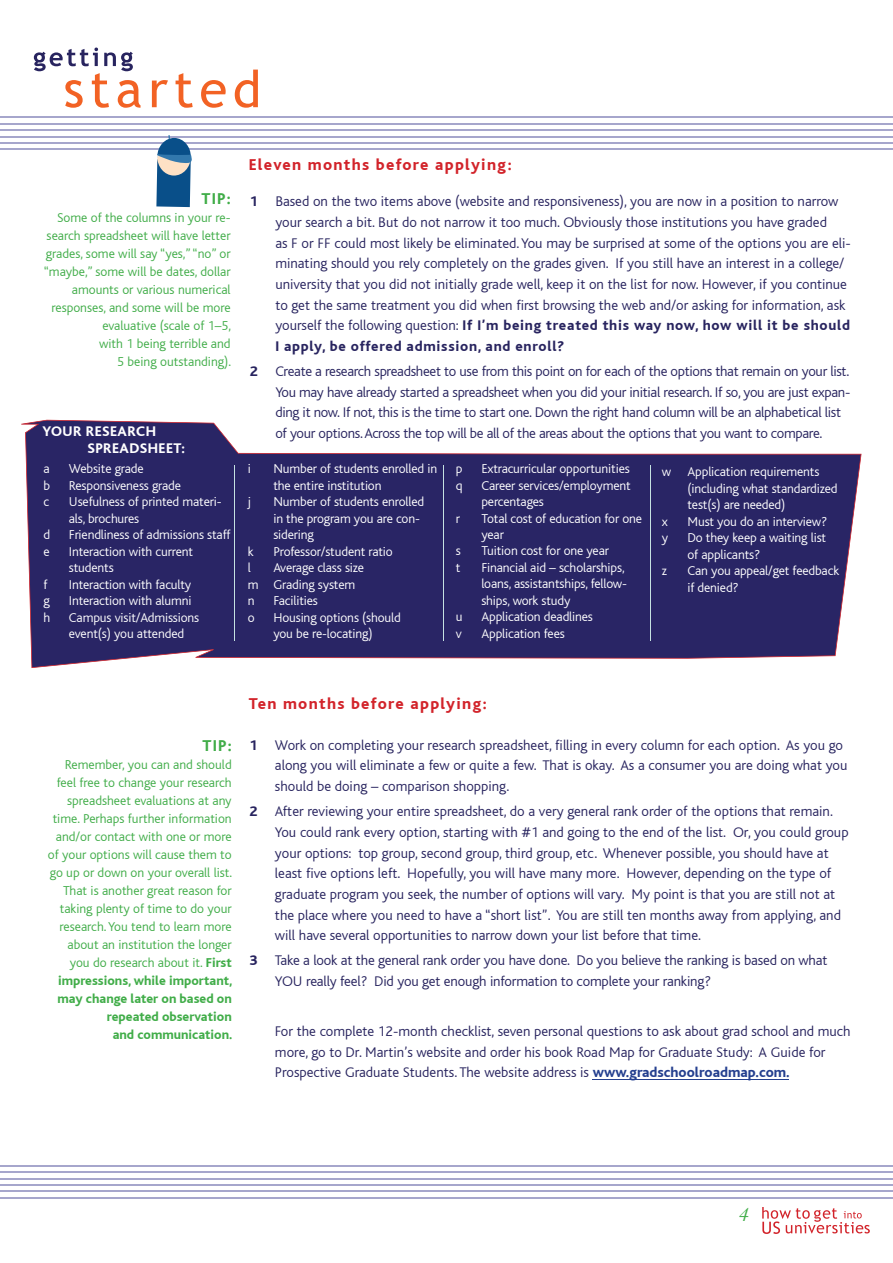
<style>
.page{position:relative;width:893px;height:1263px;background:#fff}
.page>*{position:absolute;margin:0;border:0;box-sizing:border-box;transform-origin:0 0}
.t1{font:italic 21px "Garamond";color:#41ad49}
.t2{font:800 16.5px "Bliss";letter-spacing:.08em;color:#d2232a}
.t3{font:800 16.5px "Bliss";letter-spacing:.07em;color:#41ad49}
.t4{font:300 14.7px/20.7px "Bliss CE";color:#28245f}
.t5{font:300 14.7px/20.7px "Bliss CE";letter-spacing:-.02em;color:#28245f}
.t6{font:800 14.7px/20.7px "Bliss";letter-spacing:.05em;color:#28245f}
.t7{font:800 14.7px/17.7px "Bliss";letter-spacing:.03em;color:#fff}
.t8{font:300 13.5px/16.5px "Bliss CE";letter-spacing:-.01em;color:#fff}
.t9{font:300 13.5px/18px "Bliss CE";color:#41ad49;text-align:right}
.t10{font:800 13.5px/18px "Bliss";color:#41ad49;text-align:right}
.s1{font-family:"Bliss";font-weight:800}
.s2{font-family:"Bliss CE";font-weight:300}
.s3{font-family:"Bliss";font-weight:800;color:#25408f}
</style>
<div class="page">
<svg style="left:21px;top:420px;width:840px;height:248px;fill:#292565"></svg>
<hr style="left:593px;top:1079px;width:196px;height:1px;background:#25408f">
<hr style="left:0;top:1165px;width:893px;height:2px;background:#a6a6cc">
<hr style="left:0;top:1171px;width:893px;height:2px;background:#a6a6cc">
<hr style="left:0;top:1178px;width:893px;height:1px;background:#a6a6cc">
<hr style="left:0;top:1184px;width:893px;height:2px;background:#a6a6cc">
<hr style="left:0;top:1191px;width:893px;height:1px;background:#a6a6cc">
<hr style="left:0;top:1197px;width:893px;height:1px;background:#a6a6cc">
<hr style="left:235px;top:466px;width:1px;height:175px;background:#c5e1e1">
<hr style="left:443px;top:466px;width:1px;height:175px;background:#c5e1e1">
<hr style="left:651px;top:466px;width:1px;height:175px;background:#c5e1e1">
<hr style="left:0;top:117px;width:893px;height:1px;background:#a6a6cc">
<hr style="left:0;top:123px;width:893px;height:2px;background:#a6a6cc">
<hr style="left:0;top:129px;width:893px;height:2px;background:#a6a6cc">
<hr style="left:0;top:136px;width:893px;height:1px;background:#a6a6cc">
<hr style="left:0;top:142px;width:893px;height:2px;background:#a6a6cc">
<hr style="left:0;top:149px;width:893px;height:1px;background:#a6a6cc">
<svg style="left:34px;top:48px;width:224px;height:60px"></svg>
<svg style="left:156px;top:135px;width:38px;height:72px"></svg>
<svg style="left:762px;top:1207px;width:108px;height:27px"></svg>
<p class="t3" style="left:201px;top:190px;width:31px">TIP:</p>
<p class="t9" style="left:44px;top:208px;width:189px">Some of the columns in your re&shy;search spreadsheet will have letter grades, some will say “yes,” “no” or “maybe,” some will be dates, dollar amounts or various numerical responses, and some will be more evaluative (scale of 1–5,<br>with 1 being terrible and<br>5 being outstanding).</p>
<p class="t7" style="left:87px;top:422px;width:99px;text-indent:-45px">YOUR RESEARCH<br>SPREADSHEET:</p>
<p class="t8" style="left:43px;top:460px;width:8px">a</p>
<p class="t8" style="left:69px;top:460px;width:76px">Website grade</p>
<p class="t8" style="left:43px;top:477px;width:8px">b</p>
<p class="t8" style="left:69px;top:477px;width:114px">Responsiveness grade</p>
<p class="t8" style="left:43px;top:493px;width:7px">c</p>
<p class="t8" style="left:69px;top:493px;width:154px">Usefulness of printed materi&shy;als, brochures</p>
<p class="t8" style="left:43px;top:526px;width:8px">d</p>
<p class="t8" style="left:69px;top:526px;width:163px">Friendliness of admissions staff</p>
<p class="t8" style="left:43px;top:543px;width:8px">e</p>
<p class="t8" style="left:69px;top:543px;width:126px">Interaction with current students</p>
<p class="t8" style="left:43px;top:576px;width:6px">f</p>
<p class="t8" style="left:69px;top:576px;width:124px">Interaction with faculty</p>
<p class="t8" style="left:43px;top:592px;width:8px">g</p>
<p class="t8" style="left:69px;top:592px;width:124px">Interaction with alumni</p>
<p class="t8" style="left:43px;top:609px;width:8px">h</p>
<p class="t8" style="left:69px;top:609px;width:132px">Campus visit/Admissions event(s) you attended</p>
<p class="t2" style="left:249px;top:156px;width:264px">Eleven months before applying:</p>
<p class="t4" style="left:275px;top:191px;width:577px;text-indent:-26px"><span class="s1">1</span> Based on the two items above (website and responsiveness), you are now in a position to narrow your search a bit. But do not narrow it too much. Obviously those institutions you have graded<br>as F or FF could most likely be eliminated. You may be surprised at some of the options you are eli&shy;minating should you rely completely on the grades given. If you still have an interest in a college/ university that you did not initially grade well, keep it on the list for now. However, if you continue to get the same treatment you did when first browsing the web and/or asking for information, ask</p>
<p class="t6" style="left:275px;top:316px;width:576px"><span class="s2">yourself the following question:</span> If I’m being treated this way now, how will it be should<br>I apply, be offered admission, and enroll?</p>
<p class="t5" style="left:275px;top:361px;width:577px;text-indent:-26px"><span class="s1">2</span> Create a research spreadsheet to use from this point on for each of the options that remain on your list.<br>You may have already started a spreadsheet when you did your initial research. If so, you are just expan&shy;ding it now. If not, this is the time to start one. Down the right hand column will be an alphabetical list of your options. Across the top will be all of the areas about the options that you want to compare.</p>
<p class="t8" style="left:248px;top:460px;width:5px">i</p>
<p class="t8" style="left:273px;top:460px;width:165px">Number of students enrolled in the entire institution</p>
<p class="t8" style="left:248px;top:493px;width:5px">j</p>
<p class="t8" style="left:273px;top:493px;width:152px">Number of students enrolled in the program you are con&shy;sidering</p>
<p class="t8" style="left:248px;top:543px;width:7px">k</p>
<p class="t8" style="left:273px;top:543px;width:121px">Professor/student ratio</p>
<p class="t8" style="left:248px;top:559px;width:5px">l</p>
<p class="t8" style="left:248px;top:559px;width:118px;text-indent:26px">Average class size m Grading system n</p>
<p class="t8" style="left:273px;top:592px;width:46px">Facilities</p>
<p class="t8" style="left:248px;top:609px;width:8px">o</p>
<p class="t8" style="left:273px;top:609px;width:129px">Housing options (should you be re-locating)</p>
<p class="t8" style="left:456px;top:460px;width:8px">p</p>
<p class="t8" style="left:481px;top:460px;width:150px">Extracurricular opportunities</p>
<p class="t8" style="left:456px;top:477px;width:8px">q</p>
<p class="t8" style="left:481px;top:477px;width:151px">Career services/employment percentages</p>
<p class="t8" style="left:456px;top:510px;width:6px">r</p>
<p class="t8" style="left:481px;top:510px;width:162px">Total cost of education for one year</p>
<p class="t8" style="left:456px;top:543px;width:7px">s</p>
<p class="t8" style="left:481px;top:543px;width:129px">Tuition cost for one year</p>
<p class="t8" style="left:456px;top:559px;width:6px">t</p>
<p class="t8" style="left:481px;top:559px;width:147px">Financial aid – scholarships, loans, assistantships, fellow&shy;ships, work study</p>
<p class="t8" style="left:456px;top:609px;width:8px">u</p>
<p class="t8" style="left:481px;top:609px;width:113px">Application deadlines</p>
<p class="t8" style="left:456px;top:625px;width:8px">v</p>
<p class="t8" style="left:481px;top:625px;width:85px">Application fees</p>
<p class="t8" style="left:662px;top:463px;width:159px">w Application requirements</p>
<p class="t8" style="left:687px;top:480px;width:152px">(including what standardized</p>
<p class="t8" style="left:687px;top:496px;width:99px">test(s) are needed)</p>
<p class="t8" style="left:662px;top:513px;width:7px">x</p>
<p class="t8" style="left:687px;top:513px;width:141px">Must you do an interview?</p>
<p class="t8" style="left:662px;top:529px;width:8px">y</p>
<p class="t8" style="left:687px;top:529px;width:140px">Do they keep a waiting list of applicants?</p>
<p class="t8" style="left:662px;top:562px;width:7px">z</p>
<p class="t8" style="left:687px;top:562px;width:153px">Can you appeal/get feedback if denied?</p>
<p class="t3" style="left:203px;top:737px;width:31px">TIP:</p>
<p class="t9" style="left:48px;top:755px;width:186px">Remember, you can and should feel free to change your research spreadsheet evaluations at any time. Perhaps further information and/or contact with one or more of your options will cause them to go up or down on your overall list.<br>That is another great reason for taking plenty of time to do your research. You tend to learn more about an institution the longer you do research about it. <span class="s1">First</span></p>
<p class="t10" style="left:58px;top:971px;width:176px">impressions, while important, may change later on based on repeated observation<br>and communication.</p>
<p class="t2" style="left:249px;top:695px;width:240px">Ten months before applying:</p>
<p class="t4" style="left:275px;top:735px;width:574px;text-indent:-26px"><span class="s1">1</span> Work on completing your research spreadsheet, filling in every column for each option. As you go along you will eliminate a few or quite a few. That is okay. As a consumer you are doing what you should be doing – comparison shopping.</p>
<p class="t4" style="left:275px;top:801px;width:575px;text-indent:-26px"><span class="s1">2</span> After reviewing your entire spreadsheet, do a very general rank order of the options that remain.<br>You could rank every option, starting with #1 and going to the end of the list. Or, you could group your options: top group, second group, third group, etc. Whenever possible, you should have at least five options left. Hopefully, you will have many more. However, depending on the type of graduate program you seek, the number of options will vary. My point is that you are still not at the place where you need to have a “short list”. You are still ten months away from applying, and will have several opportunities to narrow down your list before that time.</p>
<p class="t4" style="left:275px;top:950px;width:554px;text-indent:-26px"><span class="s1">3</span> Take a look at the general rank order you have done. Do you believe the ranking is based on what<br>YOU really feel? Did you get enough information to complete your ranking?</p>
<p class="t4" style="left:275px;top:1021px;width:577px">For the complete 12-month checklist, seven personal questions to ask about grad school and much more, go to Dr. Martin’s website and order his book Road Map for Graduate Study: A Guide for<br>Prospective Graduate Students. The website address is <span class="s3">www.gradschoolroadmap.com.</span></p>
<h1 class="t1" style="left:739px;top:1200px;width:11px">4</h1>
</div>
